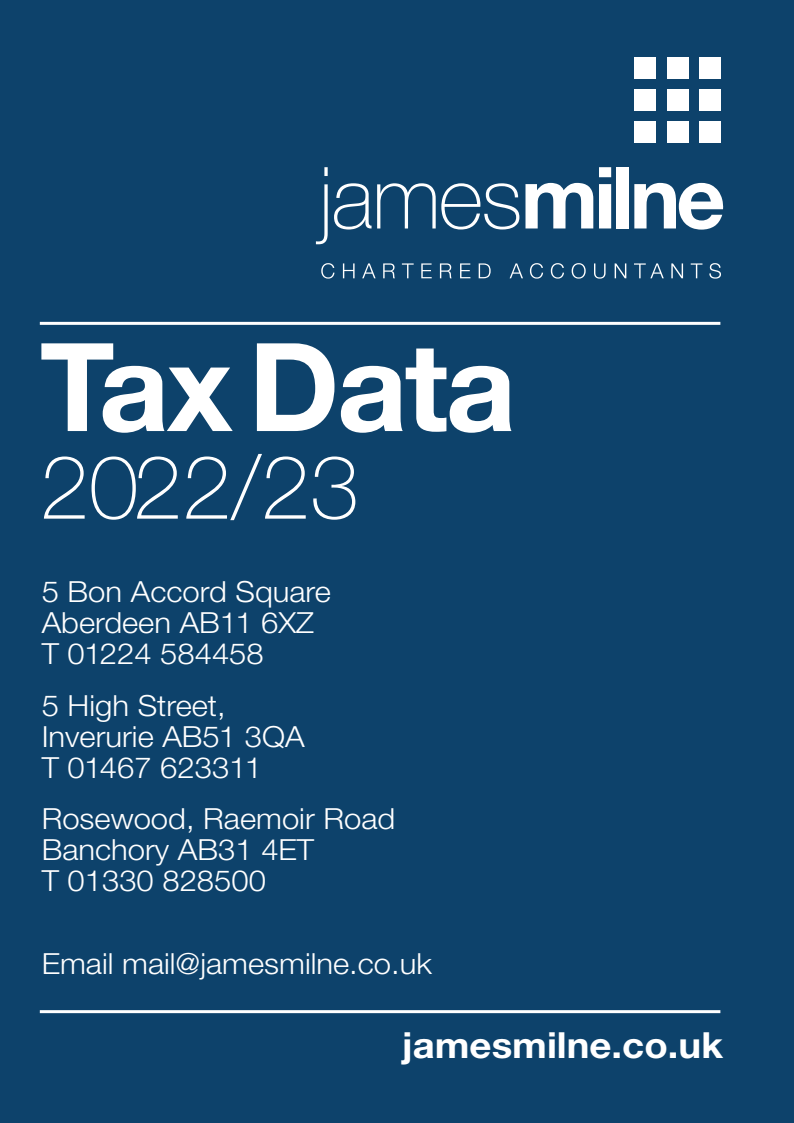
<style>
.page{position:relative;width:794px;height:1123px;background:#0d426b}
.page>*{position:absolute;margin:0;border:0;box-sizing:border-box;transform-origin:0 0}
.t1{font:700 122.8px "Helvetica Neue";letter-spacing:-.02em;color:#fff}
.t2{font:100 88.4px "Helvetica Neue";color:#fff}
.t3{font:700 36px "Helvetica Neue";color:#fff;scale:1.07 1}
.t4{font:300 29.2px/31.2px "Helvetica Neue";color:#fff;scale:1.07 1}
</style>
<div class="page">
<svg style="left:316px;top:167px;width:12px;height:77px"></svg>
<svg style="left:334px;top:183px;width:37px;height:46px"></svg>
<svg style="left:377px;top:183px;width:142px;height:46px"></svg>
<svg style="left:525px;top:183px;width:68px;height:45px"></svg>
<svg style="left:599px;top:167px;width:12px;height:61px"></svg>
<div style="left:617px;top:167px;width:12px;height:61px;background:#fff"></div>
<svg style="left:634px;top:183px;width:89px;height:47px"></svg>
<div style="left:635px;top:57px;width:21px;height:21px;background:#fff"></div>
<div style="left:667px;top:57px;width:21px;height:22px;background:#fff"></div>
<div style="left:699px;top:57px;width:21px;height:21px;background:#fff"></div>
<div style="left:635px;top:89px;width:21px;height:22px;background:#fff"></div>
<div style="left:667px;top:89px;width:21px;height:22px;background:#fff"></div>
<div style="left:699px;top:89px;width:21px;height:22px;background:#fff"></div>
<div style="left:635px;top:122px;width:21px;height:21px;background:#fff"></div>
<div style="left:667px;top:122px;width:21px;height:21px;background:#fff"></div>
<div style="left:699px;top:122px;width:21px;height:21px;background:#fff"></div>
<svg style="left:321px;top:263px;width:13px;height:15px"></svg>
<svg style="left:343px;top:263px;width:11px;height:15px"></svg>
<svg style="left:362px;top:263px;width:13px;height:15px"></svg>
<svg style="left:383px;top:263px;width:12px;height:15px"></svg>
<svg style="left:402px;top:263px;width:12px;height:15px"></svg>
<svg style="left:421px;top:263px;width:11px;height:15px"></svg>
<svg style="left:440px;top:263px;width:11px;height:15px"></svg>
<svg style="left:460px;top:263px;width:10px;height:15px"></svg>
<svg style="left:478px;top:263px;width:12px;height:15px"></svg>
<svg style="left:509px;top:263px;width:14px;height:15px"></svg>
<svg style="left:530px;top:263px;width:13px;height:15px"></svg>
<svg style="left:551px;top:263px;width:13px;height:15px"></svg>
<svg style="left:571px;top:263px;width:14px;height:15px"></svg>
<svg style="left:594px;top:263px;width:11px;height:15px"></svg>
<svg style="left:614px;top:263px;width:12px;height:15px"></svg>
<svg style="left:634px;top:263px;width:30px;height:15px"></svg>
<svg style="left:671px;top:263px;width:12px;height:15px"></svg>
<svg style="left:690px;top:263px;width:12px;height:15px"></svg>
<svg style="left:709px;top:263px;width:12px;height:15px"></svg>
<hr style="left:40px;top:322px;width:680px;height:3px;background:#fff">
<hr style="left:40px;top:1010px;width:680px;height:3px;background:#fff">
<p class="t1" style="left:40px;top:311px;width:478px">Tax Data</p>
<p class="t2" style="left:40px;top:436px;width:321px">2022/23</p>
<p class="t4" style="left:42px;top:575px;width:272px">5 Bon Accord Square</p>
<p class="t4" style="left:42px;top:606px;width:256px">Aberdeen AB11 6XZ</p>
<p class="t4" style="left:42px;top:637px;width:209px">T 01224 584458</p>
<p class="t4" style="left:42px;top:689px;width:247px">5 High Street,<br>Inverurie AB51 3QA<br>T 01467 623311</p>
<p class="t4" style="left:42px;top:802px;width:332px">Rosewood, Raemoir Road<br>Banchory AB31 4ET</p>
<p class="t4" style="left:42px;top:864px;width:211px">T 01330 828500</p>
<p class="t4" style="left:42px;top:947px;width:366px">Email mail@jamesmilne.co.uk</p>
<p class="t3" style="left:402px;top:1023px;width:301px">jamesmilne.co.uk</p>
</div>
